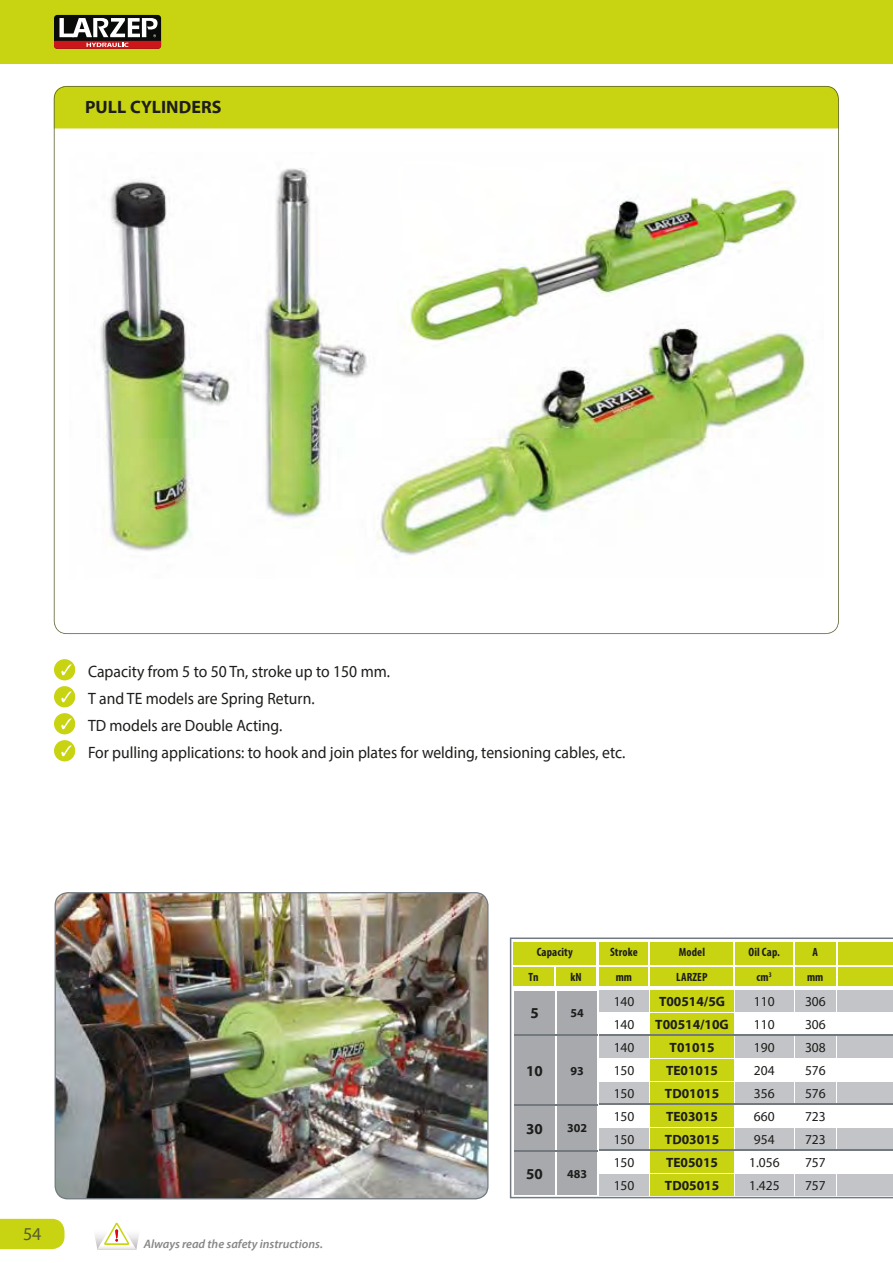
<style>
.page{position:relative;width:893px;height:1263px;background:#fff}
.page>*{position:absolute;margin:0;border:0;box-sizing:border-box;transform-origin:0 0}
.t1{font:700 18px "Myriad Pro";letter-spacing:.005em;color:#1d1d1b}
.t2{font:18px "Myriad Pro";color:#535e2a}
.t3{font:16.5px/27px "Myriad Pro";color:#1d1d1b;scale:.95 1}
.t4{font:700 15px "Myriad Pro";color:#1d1d1b}
.t5{font:13.5px "Myriad Pro";color:#1d1d1b}
.t6{font:700 13.5px "Myriad Pro";color:#1d1d1b}
.t7{font:italic 600 12.3px "Myriad Pro";color:#878787}
.t8{font:700 condensed 12px "Myriad Pro";letter-spacing:.01em;color:#1d1d1b}
.t9{font:700 12px "Myriad Pro";color:#1d1d1b}
</style>
<div class="page">
<div style="left:0;top:0;width:893px;height:64px;background:#c8d411"></div>
<div style="left:54px;top:659px;width:21px;height:21px;background:#c8d411;border-radius:50%"></div>
<svg style="left:61px;top:664px;width:11px;height:11px"></svg>
<div style="left:54px;top:686px;width:21px;height:21px;background:#c8d411;border-radius:50%"></div>
<svg style="left:61px;top:691px;width:11px;height:11px"></svg>
<div style="left:54px;top:713px;width:21px;height:21px;background:#c8d411;border-radius:50%"></div>
<svg style="left:61px;top:718px;width:11px;height:11px"></svg>
<div style="left:54px;top:740px;width:21px;height:21px;background:#c8d411;border-radius:50%"></div>
<svg style="left:61px;top:745px;width:11px;height:11px"></svg>
<img style="left:55px;top:892px;width:433px;height:307px">
<svg style="left:54px;top:86px;width:785px;height:548px"></svg>
<svg style="left:510px;top:937px;width:383px;height:261px"></svg>
<div style="left:54px;top:15px;width:107px;height:34px;background:#090b09;border-radius:3px"></div>
<svg style="left:54px;top:18px;width:107px;height:31px"></svg>
<img style="left:95px;top:1234px;width:44px;height:16px">
<svg style="left:97px;top:1222px;width:39px;height:28px"></svg>
<div style="left:0;top:1219px;width:65px;height:30px;background:#c8d411"></div>
<p class="t1" style="left:85px;top:95px;width:138px">PULL CYLINDERS</p>
<p class="t3" style="left:88px;top:657px;width:567px">Capacity from 5 to 50 Tn, stroke up to 150 mm.<br>T and TE models are Spring Return.<br>TD models are Double Acting.<br>For pulling applications: to hook and join plates for welding, tensioning cables, etc.</p>
<p class="t2" style="left:23px;top:1222px;width:20px">54</p>
<p class="t7" style="left:144px;top:1236px;width:180px">Always read the safety instructions.</p>
<p class="t8" style="left:537px;top:944px;width:38px">Capacity</p>
<p class="t8" style="left:528px;top:970px;width:11px">Tn</p>
<p class="t8" style="left:570px;top:970px;width:13px">kN</p>
<p class="t4" style="left:530px;top:1003px;width:10px">5</p>
<p class="t9" style="left:570px;top:1005px;width:15px">54</p>
<p class="t4" style="left:526px;top:1061px;width:18px">10</p>
<p class="t9" style="left:570px;top:1063px;width:15px">93</p>
<p class="t4" style="left:526px;top:1119px;width:18px">30</p>
<p class="t9" style="left:567px;top:1120px;width:21px">302</p>
<p class="t4" style="left:526px;top:1164px;width:18px">50</p>
<p class="t9" style="left:567px;top:1166px;width:21px">483</p>
<p class="t8" style="left:610px;top:944px;width:29px">Stroke</p>
<p class="t8" style="left:679px;top:944px;width:28px">Model</p>
<p class="t8" style="left:748px;top:944px;width:33px">Oil Cap.</p>
<p class="t8" style="left:812px;top:944px;width:7px">A</p>
<p class="t8" style="left:616px;top:969px;width:18px">mm</p>
<p class="t8" style="left:676px;top:969px;width:33px">LARZEP</p>
<p class="t8" style="left:757px;top:969px;width:17px">cm<sup>3</sup></p>
<p class="t8" style="left:807px;top:969px;width:18px">mm</p>
<p class="t5" style="left:614px;top:993px;width:22px">140</p>
<p class="t6" style="left:659px;top:992px;width:68px">T00514/5G</p>
<p class="t5" style="left:754px;top:993px;width:22px">110</p>
<p class="t5" style="left:805px;top:993px;width:22px">306</p>
<p class="t5" style="left:614px;top:1016px;width:22px">140</p>
<p class="t6" style="left:655px;top:1015px;width:75px">T00514/10G</p>
<p class="t5" style="left:754px;top:1016px;width:22px">110</p>
<p class="t5" style="left:805px;top:1016px;width:22px">306</p>
<p class="t5" style="left:614px;top:1039px;width:22px">140</p>
<p class="t6" style="left:670px;top:1039px;width:46px">T01015</p>
<p class="t5" style="left:754px;top:1039px;width:22px">190</p>
<p class="t5" style="left:805px;top:1039px;width:22px">308</p>
<p class="t5" style="left:614px;top:1062px;width:22px">150</p>
<p class="t6" style="left:666px;top:1062px;width:54px">TE01015</p>
<p class="t5" style="left:754px;top:1062px;width:22px">204</p>
<p class="t5" style="left:805px;top:1062px;width:22px">576</p>
<p class="t5" style="left:614px;top:1085px;width:22px">150</p>
<p class="t6" style="left:665px;top:1085px;width:56px">TD01015</p>
<p class="t5" style="left:754px;top:1085px;width:22px">356</p>
<p class="t5" style="left:805px;top:1085px;width:22px">576</p>
<p class="t5" style="left:614px;top:1108px;width:22px">150</p>
<p class="t6" style="left:666px;top:1108px;width:54px">TE03015</p>
<p class="t5" style="left:754px;top:1108px;width:22px">660</p>
<p class="t5" style="left:805px;top:1108px;width:22px">723</p>
<p class="t5" style="left:614px;top:1131px;width:22px">150</p>
<p class="t6" style="left:665px;top:1130px;width:56px">TD03015</p>
<p class="t5" style="left:754px;top:1131px;width:22px">954</p>
<p class="t5" style="left:805px;top:1131px;width:22px">723</p>
<p class="t5" style="left:614px;top:1154px;width:22px">150</p>
<p class="t6" style="left:666px;top:1153px;width:54px">TE05015</p>
<p class="t5" style="left:749px;top:1154px;width:32px">1.056</p>
<p class="t5" style="left:805px;top:1154px;width:22px">757</p>
<p class="t5" style="left:614px;top:1177px;width:22px">150</p>
<p class="t6" style="left:665px;top:1176px;width:56px">TD05015</p>
<p class="t5" style="left:749px;top:1177px;width:32px">1.425</p>
<p class="t5" style="left:805px;top:1177px;width:22px">757</p>
</div>
